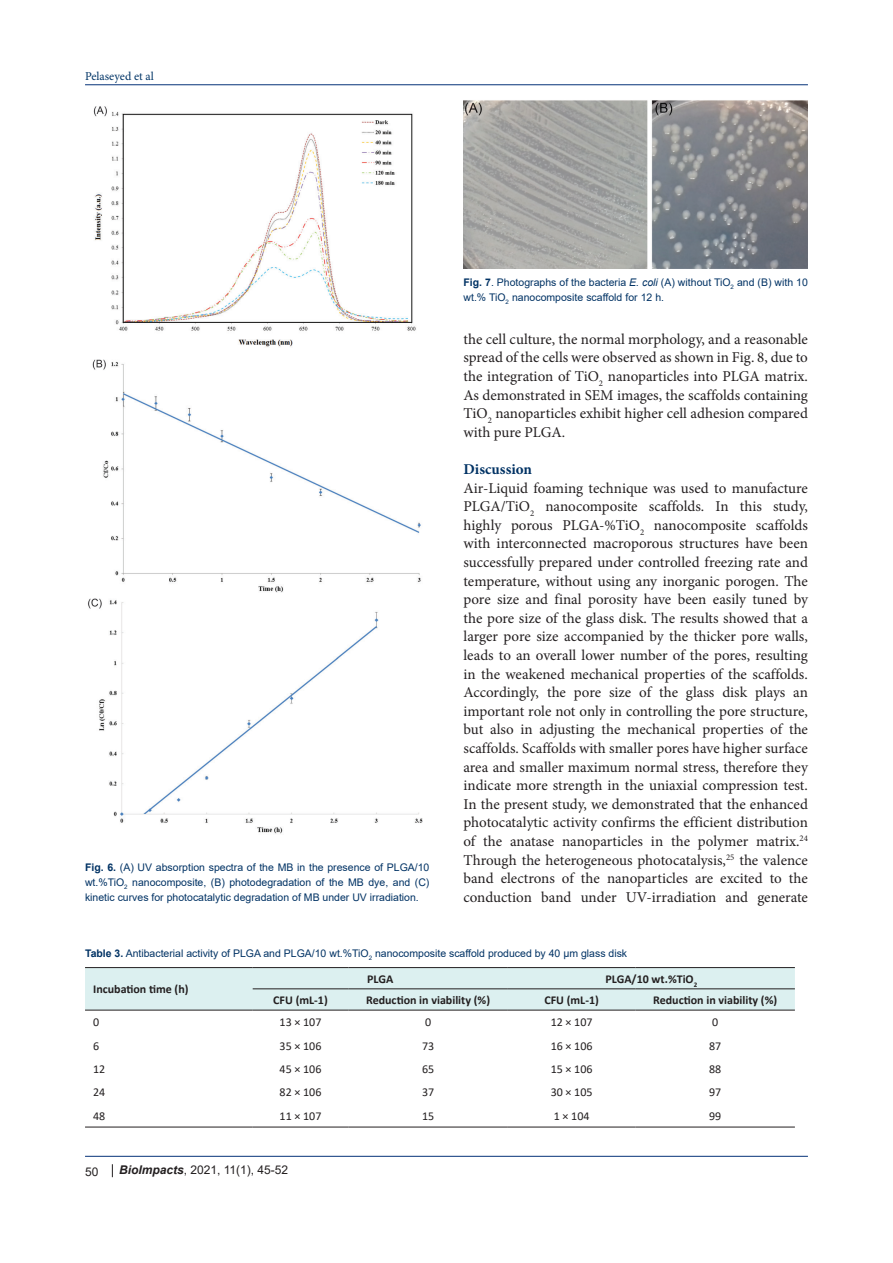
<style>
.page{position:relative;width:893px;height:1263px;background:#fff}
.page>*{position:absolute;margin:0;border:0;box-sizing:border-box;transform-origin:0 0}
.t1{font:15px/18.6px "Minion Pro";color:#231f20;text-align:justify}
.heading_1{font:700 15px "Minion Pro";color:#003264}
.t2{font:700 12px "Calibri";color:#231f20}
.t3{font:12px "Calibri";color:#231f20}
.t4{font:12px "Arial";color:#231f20}
.t5{font:12px "Minion Pro";color:#003466}
.t6{font:10.5px/15px "Arial";color:#003264;text-align:justify}
.s1{font-weight:700}
.s2{font-style:italic}
.s3{font-weight:700;font-style:italic}
</style>
<div class="page">
<hr style="left:85px;top:84px;width:723px;height:1px;background:#053278">
<hr style="left:85px;top:1156px;width:723px;height:1px;background:#053278">
<svg style="left:112px;top:1164px;width:1px;height:13px"></svg>
<img style="left:88px;top:106px;width:335px;height:728px">
<div style="left:85px;top:968px;width:710px;height:42px;background:#dcf0f0"></div>
<hr style="left:85px;top:967px;width:168px;height:1px;background:#231f20">
<hr style="left:253px;top:967px;width:95px;height:1px;background:#231f20">
<hr style="left:348px;top:967px;width:160px;height:1px;background:#231f20">
<hr style="left:508px;top:967px;width:127px;height:1px;background:#231f20">
<hr style="left:635px;top:967px;width:160px;height:1px;background:#231f20">
<hr style="left:253px;top:988px;width:95px;height:1px;background:#231f20">
<hr style="left:348px;top:988px;width:160px;height:1px;background:#231f20">
<hr style="left:508px;top:988px;width:127px;height:1px;background:#231f20">
<hr style="left:635px;top:988px;width:160px;height:1px;background:#231f20">
<hr style="left:85px;top:1010px;width:168px;height:1px;background:#231f20">
<hr style="left:253px;top:1010px;width:95px;height:1px;background:#231f20">
<hr style="left:348px;top:1010px;width:160px;height:1px;background:#231f20">
<hr style="left:508px;top:1010px;width:127px;height:1px;background:#231f20">
<hr style="left:635px;top:1010px;width:160px;height:1px;background:#231f20">
<hr style="left:85px;top:1127px;width:168px;height:1px;background:#231f20">
<hr style="left:253px;top:1127px;width:95px;height:1px;background:#231f20">
<hr style="left:348px;top:1127px;width:160px;height:1px;background:#231f20">
<hr style="left:508px;top:1127px;width:127px;height:1px;background:#231f20">
<hr style="left:635px;top:1127px;width:160px;height:1px;background:#231f20">
<img style="left:463px;top:100px;width:345px;height:168px">
<p class="t5" style="left:85px;top:68px;width:70px">Pelaseyed et al</p>
<p class="t6" style="left:85px;top:860px;width:346px"><span class="s1">Fig. 6.</span> (A) UV absorption spectra of the MB in the presence of PLGA/10 wt.%TiO<sub>2</sub> nanocomposite, (B) photodegradation of the MB dye, and (C) kinetic curves for photocatalytic degradation of MB under UV irradiation.</p>
<p class="t6" style="left:463px;top:274px;width:346px"><span class="s1">Fig. 7</span>. Photographs of the bacteria <span class="s2">E. coli</span> (A) without TiO<sub>2</sub> and (B) with 10 wt.% TiO<sub>2</sub> nanocomposite scaffold for 12 h.</p>
<p class="t1" style="left:463px;top:330px;width:346px">the cell culture, the normal morphology, and a reasonable spread of the cells were observed as shown in Fig. 8, due to the integration of TiO<sub>2</sub> nanoparticles into PLGA matrix.<br>As demonstrated in SEM images, the scaffolds containing TiO<sub>2</sub> nanoparticles exhibit higher cell adhesion compared with pure PLGA.</p>
<p class="heading_1" style="left:463px;top:459px;width:70px">Discussion</p>
<p class="t1" style="left:463px;top:479px;width:346px">Air-Liquid foaming technique was used to manufacture PLGA/TiO<sub>2</sub> nanocomposite scaffolds. In this study, highly porous PLGA-%TiO<sub>2</sub> nanocomposite scaffolds with interconnected macroporous structures have been successfully prepared under controlled freezing rate and temperature, without using any inorganic porogen. The pore size and final porosity have been easily tuned by the pore size of the glass disk. The results showed that a larger pore size accompanied by the thicker pore walls, leads to an overall lower number of the pores, resulting in the weakened mechanical properties of the scaffolds.<br>Accordingly, the pore size of the glass disk plays an important role not only in controlling the pore structure, but also in adjusting the mechanical properties of the scaffolds. Scaffolds with smaller pores have higher surface area and smaller maximum normal stress, therefore they indicate more strength in the uniaxial compression test.<br>In the present study, we demonstrated that the enhanced photocatalytic activity confirms the efficient distribution of the anatase nanoparticles in the polymer matrix.<sup>24<br></sup>Through the heterogeneous photocatalysis,<sup>25</sup> the valence band electrons of the nanoparticles are excited to the conduction band under UV-irradiation and generate</p>
<p class="t6" style="left:85px;top:946px;width:544px"><span class="s1">Table 3.</span> Antibacterial activity of PLGA and PLGA/10 wt.%TiO<sub>2</sub> nanocomposite scaffold produced by 40 µm glass disk</p>
<p class="t2" style="left:93px;top:981px;width:97px">Incubation time (h)</p>
<p class="t2" style="left:367px;top:970px;width:28px">PLGA</p>
<p class="t2" style="left:605px;top:970px;width:93px">PLGA/10 wt.%TiO<sub>2</sub></p>
<p class="t2" style="left:273px;top:991px;width:56px">CFU (mL-1)</p>
<p class="t2" style="left:366px;top:991px;width:125px">Reduction in viability (%)</p>
<p class="t2" style="left:544px;top:991px;width:56px">CFU (mL-1)</p>
<p class="t2" style="left:653px;top:991px;width:125px">Reduction in viability (%)</p>
<p class="t3" style="left:93px;top:1014px;width:8px">0</p>
<p class="t3" style="left:280px;top:1014px;width:43px">13 × 107</p>
<p class="t3" style="left:425px;top:1014px;width:8px">0</p>
<p class="t3" style="left:551px;top:1014px;width:43px">12 × 107</p>
<p class="t3" style="left:712px;top:1014px;width:8px">0</p>
<p class="t3" style="left:93px;top:1037px;width:8px">6</p>
<p class="t3" style="left:280px;top:1037px;width:43px">35 × 106</p>
<p class="t3" style="left:422px;top:1037px;width:14px">73</p>
<p class="t3" style="left:551px;top:1037px;width:43px">16 × 106</p>
<p class="t3" style="left:709px;top:1037px;width:14px">87</p>
<p class="t3" style="left:93px;top:1061px;width:14px">12</p>
<p class="t3" style="left:280px;top:1061px;width:43px">45 × 106</p>
<p class="t3" style="left:422px;top:1061px;width:14px">65</p>
<p class="t3" style="left:551px;top:1061px;width:43px">15 × 106</p>
<p class="t3" style="left:709px;top:1061px;width:14px">88</p>
<p class="t3" style="left:93px;top:1084px;width:14px">24</p>
<p class="t3" style="left:280px;top:1084px;width:43px">82 × 106</p>
<p class="t3" style="left:422px;top:1084px;width:14px">37</p>
<p class="t3" style="left:551px;top:1084px;width:43px">30 × 105</p>
<p class="t3" style="left:709px;top:1084px;width:14px">97</p>
<p class="t3" style="left:93px;top:1107px;width:14px">48</p>
<p class="t3" style="left:280px;top:1107px;width:43px">11 × 107</p>
<p class="t3" style="left:422px;top:1107px;width:14px">15</p>
<p class="t3" style="left:554px;top:1107px;width:37px">1 × 104</p>
<p class="t3" style="left:709px;top:1107px;width:14px">99</p>
<p class="t4" style="left:85px;top:1163px;width:15px">50</p>
<p class="t4" style="left:119px;top:1162px;width:171px"><span class="s3">BioImpacts</span>, 2021, 11(1), 45-52</p>
</div>
